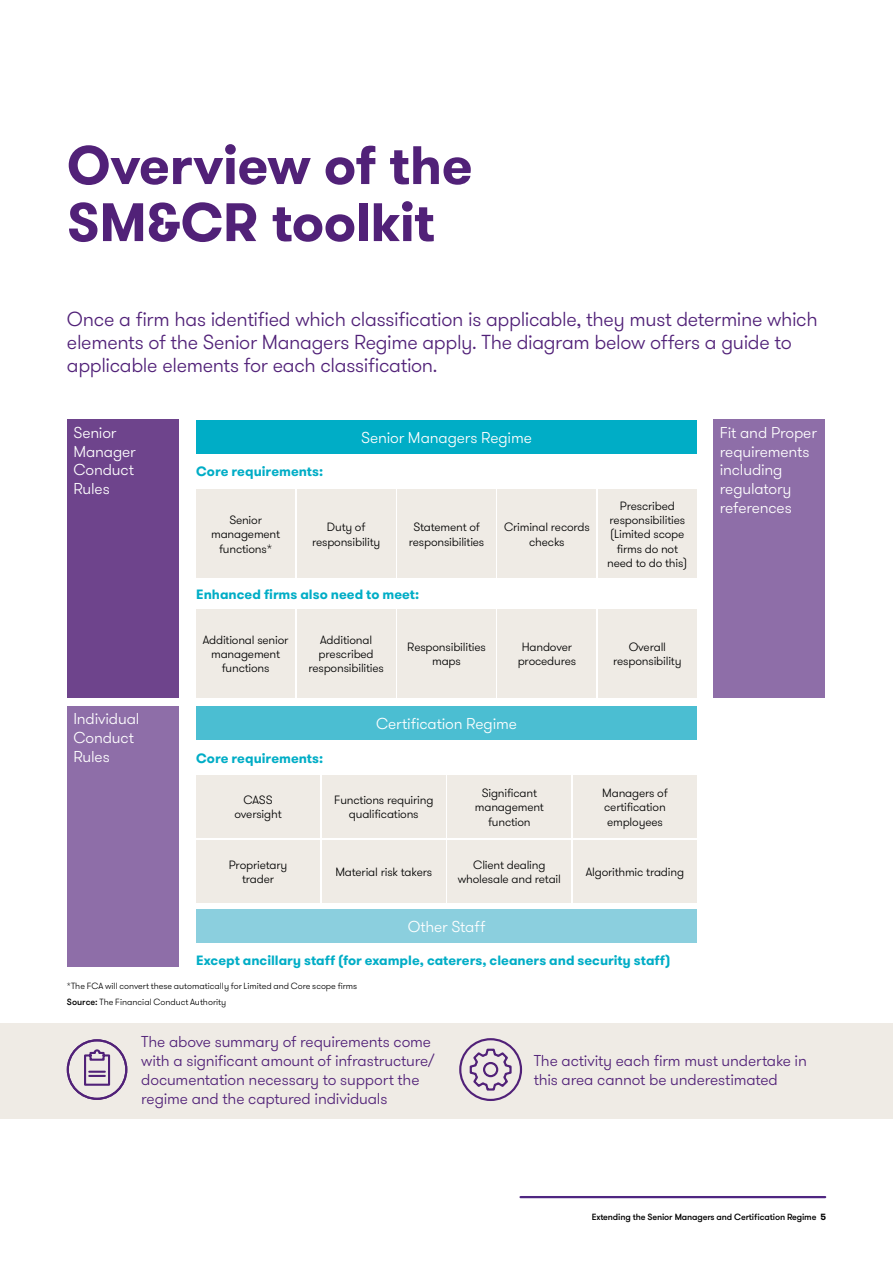
<style>
.page{position:relative;width:893px;height:1263px;background:#fff}
.page>*{position:absolute;margin:0;border:0;box-sizing:border-box;transform-origin:0 0}
.t1{font:700 54px/57px "GT Walsheim Pro";letter-spacing:-.01em;color:#512178}
.t2{font:300 20.25px/23.2px "GT Walsheim Pro";letter-spacing:-.015em;color:#512178}
.t3{font:300 15.75px/18.8px "GT Walsheim Pro";letter-spacing:-.01em;color:#512178}
.t4{font:300 15.75px/18.8px "GT Walsheim Pro";letter-spacing:-.01em;color:#fff}
.t5{font:700 13.5px "GT Walsheim Pro";color:#00adc6}
.t6{font:300 12px/14.2px "GT Walsheim Pro";letter-spacing:-.015em;color:#000;text-align:center}
.t7{font:300 9px "GT Walsheim Pro";color:#000}
.t8{font:500 9px "GT Walsheim Pro";letter-spacing:-.015em;color:#000}
.s1{font-weight:500}
.s2{font-weight:700}
</style>
<div class="page">
<hr style="left:521px;top:1196px;width:304px;height:2px;background:#4f2681">
<div style="left:0;top:1023px;width:893px;height:95px;background:#efebe5"></div>
<svg style="left:459px;top:1038px;width:63px;height:63px"></svg>
<div style="left:67px;top:420px;width:111px;height:278px;background:#6e448c"></div>
<div style="left:67px;top:706px;width:111px;height:260px;background:#8e6ea8"></div>
<div style="left:713px;top:420px;width:111px;height:278px;background:#8e6ea8"></div>
<div style="left:196px;top:489px;width:99px;height:89px;background:#efebe5"></div>
<div style="left:196px;top:775px;width:124px;height:63px;background:#efebe5"></div>
<div style="left:196px;top:840px;width:124px;height:63px;background:#efebe5"></div>
<div style="left:196px;top:609px;width:99px;height:89px;background:#efebe5"></div>
<div style="left:297px;top:489px;width:99px;height:89px;background:#efebe5"></div>
<div style="left:322px;top:775px;width:124px;height:63px;background:#efebe5"></div>
<div style="left:322px;top:840px;width:124px;height:63px;background:#efebe5"></div>
<div style="left:297px;top:609px;width:99px;height:89px;background:#efebe5"></div>
<div style="left:397px;top:489px;width:99px;height:89px;background:#efebe5"></div>
<div style="left:448px;top:775px;width:123px;height:63px;background:#efebe5"></div>
<div style="left:448px;top:840px;width:123px;height:63px;background:#efebe5"></div>
<div style="left:397px;top:609px;width:99px;height:89px;background:#efebe5"></div>
<div style="left:498px;top:489px;width:98px;height:89px;background:#efebe5"></div>
<div style="left:573px;top:775px;width:124px;height:63px;background:#efebe5"></div>
<div style="left:573px;top:840px;width:124px;height:63px;background:#efebe5"></div>
<div style="left:498px;top:609px;width:98px;height:89px;background:#efebe5"></div>
<div style="left:598px;top:489px;width:99px;height:89px;background:#efebe5"></div>
<div style="left:598px;top:609px;width:99px;height:89px;background:#efebe5"></div>
<div style="left:196px;top:420px;width:501px;height:33px;background:#00adc6"></div>
<div style="left:196px;top:706px;width:501px;height:34px;background:#4bbed2"></div>
<div style="left:196px;top:909px;width:501px;height:34px;background:#8bcfde"></div>
<svg style="left:67px;top:1039px;width:60px;height:61px"></svg>
<h1 class="t1" style="left:67px;top:137px;width:407px">Overview of the<br>SM&amp;CR toolkit</h1>
<h2 class="t2" style="left:67px;top:307px;width:752px">Once a firm has identified which classification is applicable, they must determine which elements of the Senior Managers Regime apply. The diagram below offers a guide to applicable elements for each classification.</h2>
<h3 class="t4" style="left:73px;top:423px;width:64px">Senior<br>Manager<br>Conduct<br>Rules</h3>
<h3 class="t4" style="left:73px;top:710px;width:68px">Individual<br>Conduct<br>Rules</h3>
<p class="t5" style="left:196px;top:463px;width:128px">Core requirements:</p>
<h3 class="t4" style="left:361px;top:428px;width:172px">Senior Managers Regime</h3>
<p class="t6" style="left:211px;top:513px;width:71px">Senior management functions*</p>
<p class="t6" style="left:312px;top:520px;width:70px">Duty of responsibility</p>
<p class="t6" style="left:409px;top:520px;width:77px">Statement of responsibilities</p>
<p class="t5" style="left:196px;top:585px;width:224px">Enhanced firms also need to meet:</p>
<p class="t6" style="left:203px;top:633px;width:87px">Additional senior management functions</p>
<p class="t6" style="left:308px;top:633px;width:77px">Additional prescribed responsibilities</p>
<p class="t6" style="left:407px;top:640px;width:80px">Responsibilities maps</p>
<p class="t6" style="left:504px;top:520px;width:87px">Criminal records checks</p>
<p class="t6" style="left:518px;top:640px;width:60px">Handover procedures</p>
<p class="t5" style="left:196px;top:749px;width:128px">Core requirements:</p>
<h3 class="t4" style="left:376px;top:714px;width:142px">Certification Regime</h3>
<p class="t6" style="left:607px;top:499px;width:82px">Prescribed responsibilities (Limited scope firms do not need to do this)</p>
<p class="t6" style="left:613px;top:640px;width:70px">Overall responsibility</p>
<p class="t6" style="left:234px;top:793px;width:49px">CASS oversight</p>
<p class="t6" style="left:229px;top:858px;width:60px">Proprietary trader</p>
<p class="t6" style="left:334px;top:793px;width:101px">Functions requiring qualifications</p>
<p class="t6" style="left:335px;top:865px;width:98px">Material risk takers</p>
<p class="t6" style="left:475px;top:786px;width:71px">Significant management function</p>
<p class="t6" style="left:458px;top:858px;width:105px">Client dealing wholesale and retail</p>
<h3 class="t4" style="left:408px;top:918px;width:79px">Other Staff</h3>
<p class="t6" style="left:602px;top:786px;width:67px;text-align:left">Managers of certification employees</p>
<p class="t6" style="left:586px;top:865px;width:100px">Algorithmic trading</p>
<p class="t5" style="left:196px;top:952px;width:476px">Except ancillary staff (for example, caterers, cleaners and security staff)</p>
<p class="t7" style="left:67px;top:980px;width:292px">*The FCA will convert these automatically for Limited and Core scope firms</p>
<p class="t7" style="left:67px;top:996px;width:161px"><span class="s1">Source:</span> The Financial Conduct Authority</p>
<h3 class="t4" style="left:720px;top:423px;width:99px">Fit and Proper requirements including regulatory references</h3>
<h3 class="t3" style="left:141px;top:1033px;width:295px">The above summary of requirements come with a significant amount of infrastructure/ documentation necessary to support the regime and the captured individuals</h3>
<h3 class="t3" style="left:534px;top:1051px;width:275px">The activity each firm must undertake in this area cannot be underestimated</h3>
<p class="t8" style="left:592px;top:1211px;width:236px">Extending the Senior Managers and Certification Regime <span class="s2">5</span></p>
</div>
